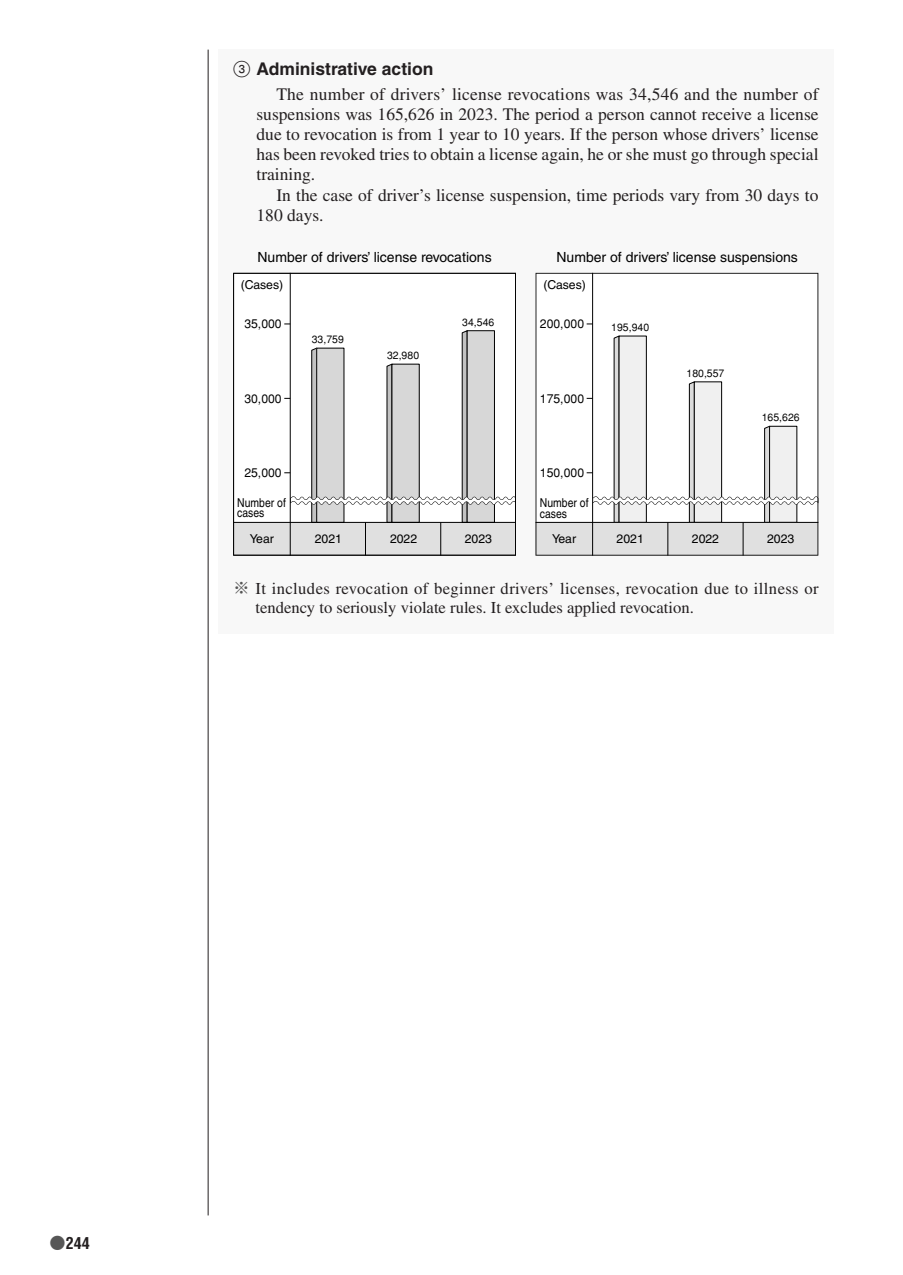
<style>
.page{position:relative;width:903px;height:1275px;background:#fff}
.page>*{position:absolute;margin:0;border:0;box-sizing:border-box;transform-origin:0 0}
.t1{font:17.5px/20.1px "Times LT Std";color:#231f20;text-align:justify}
.t2{font:700 17.5px "Helvetica LT Std";color:#231f20}
.t3{font:16.62px/19.2px "Times LT Std";letter-spacing:.005em;color:#231f20}
.t4{font:700 condensed 16.1px "Helvetica LT Std";color:#231f20}
.t5{font:14px "Helvetica LT Std";color:#000}
.t6{font:12.25px "Helvetica LT Std";color:#000}
.t7{font:12.25px "Helvetica";color:#000}
.t8{font:12.25px/10.5px "Helvetica LT Std";color:#000;scale:.85 1}
.t9{font:10.5px "Helvetica";color:#000}
.s1{font-family:"Numerics P02";font-weight:400}
.s2{font-family:"Ryumin Pro";font-weight:300;color:#555}
.s3{font-family:"Ryumin Pro";font-weight:300;font-stretch:normal;color:#575757}
</style>
<div class="page">
<hr style="left:208px;top:50px;width:1px;height:1165px;background:#231f20">
<div style="left:218px;top:50px;width:615px;height:584px;background:#f8f8f8"></div>
<svg style="left:233px;top:273px;width:283px;height:283px"></svg>
<svg style="left:535px;top:273px;width:283px;height:283px"></svg>
<p class="t2" style="left:233px;top:58px;width:202px"><span class="s1">3</span> Administrative action</p>
<p class="t1" style="left:256px;top:84px;width:564px;text-indent:20px">The number of drivers’ license revocations was 34,546 and the number of suspensions was 165,626 in 2023. The period a person cannot receive a license due to revocation is from 1 year to 10 years If. the person whose drivers’ license has been revoked tries to obtain a license again, he or she must go through special training.</p>
<p class="t1" style="left:256px;top:185px;width:563px;text-indent:20px">In the case of driver s’ license suspension, time periods vary from 30 days to<br>180 days.</p>
<p class="t5" style="left:257px;top:249px;width:236px">Number of drivers’ license revocations</p>
<p class="t5" style="left:556px;top:249px;width:243px">Number of drivers’ license suspensions</p>
<p class="t6" style="left:241px;top:277px;width:44px">(Cases(</p>
<p class="t6" style="left:543px;top:277px;width:44px">(Cases(</p>
<p class="t7" style="left:244px;top:317px;width:39px">35,000</p>
<p class="t9" style="left:462px;top:316px;width:34px">34,546</p>
<p class="t7" style="left:540px;top:317px;width:46px">200,000</p>
<p class="t9" style="left:611px;top:321px;width:39px">195,940</p>
<p class="t9" style="left:312px;top:333px;width:34px">33,759</p>
<p class="t9" style="left:387px;top:349px;width:34px">32,980</p>
<p class="t9" style="left:686px;top:367px;width:39px">180,557</p>
<p class="t7" style="left:244px;top:391px;width:39px">30,000</p>
<p class="t7" style="left:540px;top:391px;width:46px">175,000</p>
<p class="t9" style="left:762px;top:411px;width:39px">165,626</p>
<p class="t7" style="left:244px;top:465px;width:39px">25,000</p>
<p class="t8" style="left:237px;top:497px;width:59px">Number of cases</p>
<p class="t7" style="left:540px;top:465px;width:46px">150,000</p>
<p class="t8" style="left:540px;top:497px;width:59px">Number of cases</p>
<p class="t6" style="left:250px;top:531px;width:26px">Year</p>
<p class="t6" style="left:315px;top:531px;width:29px">2021</p>
<p class="t6" style="left:390px;top:531px;width:29px">2022</p>
<p class="t6" style="left:465px;top:531px;width:29px">2023</p>
<p class="t6" style="left:552px;top:531px;width:26px">Year</p>
<p class="t6" style="left:617px;top:531px;width:29px">2021</p>
<p class="t6" style="left:692px;top:531px;width:29px">2022</p>
<p class="t6" style="left:767px;top:531px;width:29px">2023</p>
<p class="t3" style="left:255px;top:578px;width:565px;text-indent:-22px"><span class="s2">※</span> It includes revocation of beginner drivers’ licenses, revocation due to illness or tendency to seriously violate rules It. excludes applied revocation.</p>
<p class="t4" style="left:50px;top:1233px;width:42px"><span class="s3">●</span>244</p>
</div>
